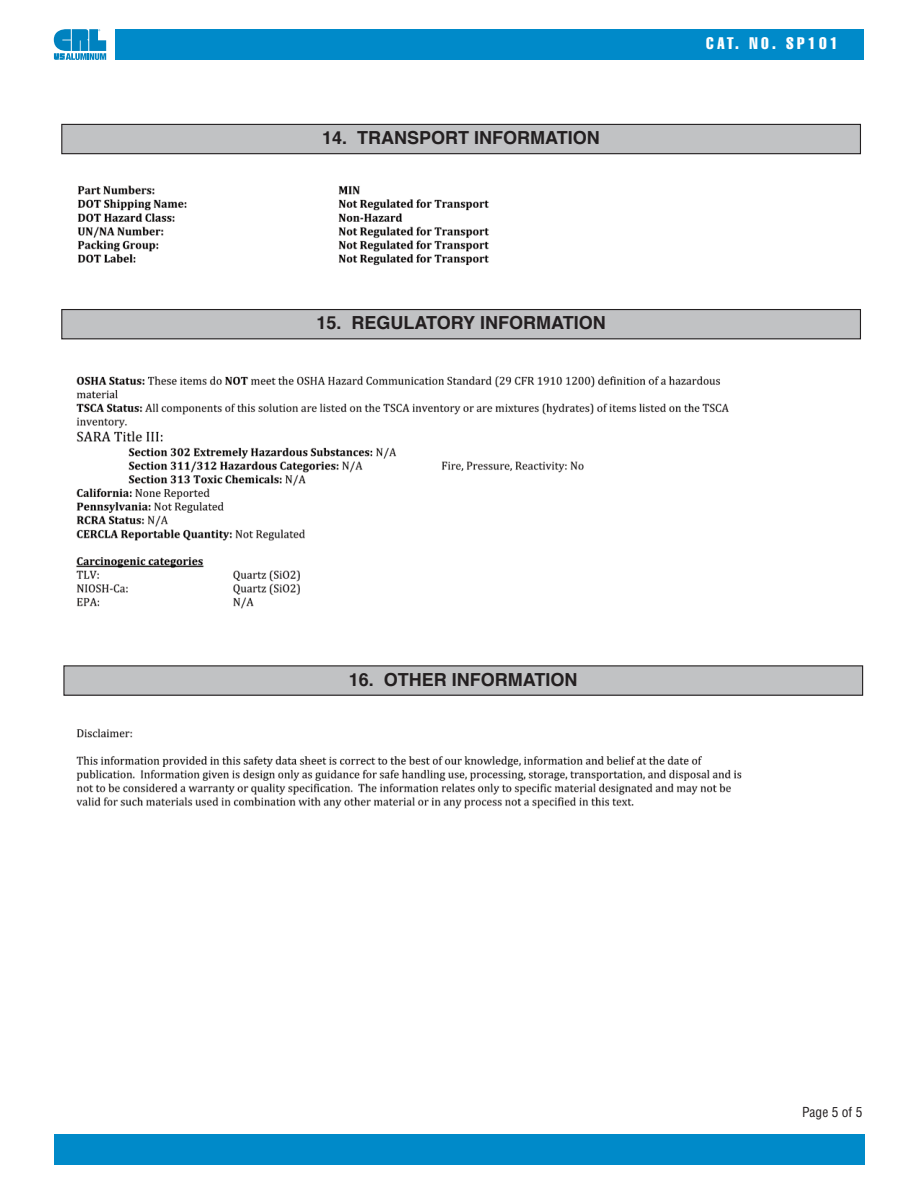
<style>
.page{position:relative;width:918px;height:1188px;background:#fff}
.page>*{position:absolute;margin:0;border:0;box-sizing:border-box;transform-origin:0 0}
.t1{font:700 18px "Helvetica";color:#231f20}
.t2{font:extra-condensed 16.5px "Helvetica";letter-spacing:.2em;color:#fff}
.t3{font:condensed 13.5px "Helvetica";color:#231f20}
</style>
<div class="page">
<div style="left:54px;top:1134px;width:810px;height:31px;background:#008ac9"></div>
<div style="left:115px;top:29px;width:749px;height:30px;background:#008ac9"></div>
<img style="left:77px;top:185px;width:412px;height:81px">
<svg style="left:54px;top:29px;width:52px;height:31px"></svg>
<div style="left:62px;top:124px;width:798px;height:30px;background:#c1c2c4"></div>
<div style="left:61px;top:124px;width:800px;height:30px;border:1px solid #231f20"></div>
<div style="left:62px;top:310px;width:798px;height:29px;background:#c1c2c4"></div>
<div style="left:61px;top:309px;width:800px;height:30px;border:1px solid #231f20"></div>
<div style="left:64px;top:666px;width:799px;height:29px;background:#c1c2c4"></div>
<div style="left:63px;top:665px;width:800px;height:31px;border:1px solid #231f20"></div>
<img style="left:76px;top:376px;width:653px;height:233px">
<img style="left:76px;top:728px;width:666px;height:81px">
<p class="t1" style="left:322px;top:130px;width:279px">14. TRANSPORT INFORMATION</p>
<p class="t1" style="left:317px;top:316px;width:291px">15. REGULATORY INFORMATION</p>
<p class="t2" style="left:706px;top:37px;width:133px">CAT. NO. SP101</p>
<p class="t1" style="left:349px;top:672px;width:230px">16. OTHER INFORMATION</p>
<p class="t3" style="left:802px;top:1107px;width:62px">Page 5 of 5</p>
</div>
